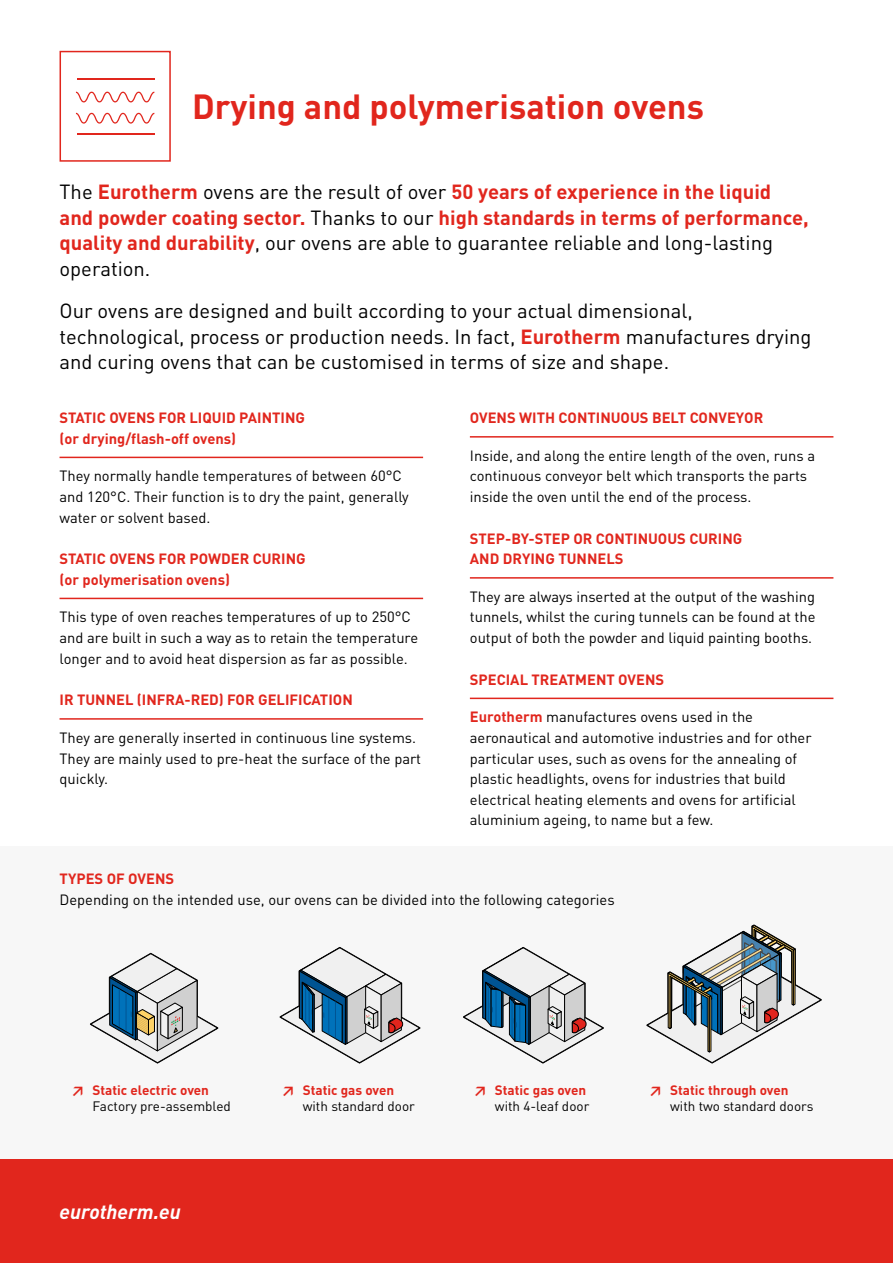
<style>
.page{position:relative;width:893px;height:1263px;background:#fff}
.page>*{position:absolute;margin:0;border:0;box-sizing:border-box;transform-origin:0 0}
.t1{font:700 34.5px "DIN Pro";color:#e1261d}
.t2{font:700 20.25px/25.5px "DIN Pro";color:#e1261d}
.t3{font:20.25px/25.5px "DIN Pro";color:#000}
.t4{font:italic 700 20.25px "DIN Pro";color:#fff}
.t5{font:14.7px/20.5px "DIN Pro";color:#000}
.t6{font:700 14.7px/20.5px "DIN Pro";color:#e1261d}
.t7{font:13.5px "DIN Pro";color:#000}
.t8{font:700 13.5px "DIN Pro";color:#e1261d}
.s1{font-weight:400;color:#000}
.s2{font-weight:700;color:#e1261d}
</style>
<div class="page">
<div style="left:0;top:846px;width:893px;height:417px;background:#f7f7f7"></div>
<div style="left:0;top:1159px;width:893px;height:104px;background:#e1261d"></div>
<svg style="left:90px;top:953px;width:128px;height:110px"></svg>
<svg style="left:280px;top:947px;width:140px;height:116px"></svg>
<svg style="left:463px;top:947px;width:141px;height:116px"></svg>
<svg style="left:646px;top:924px;width:176px;height:139px"></svg>
<hr style="left:470px;top:436px;width:363px;height:2px;background:#e1261d">
<hr style="left:470px;top:577px;width:363px;height:2px;background:#e1261d">
<hr style="left:470px;top:698px;width:363px;height:1px;background:#e1261d">
<hr style="left:60px;top:457px;width:363px;height:1px;background:#e1261d">
<hr style="left:60px;top:598px;width:363px;height:1px;background:#e1261d">
<hr style="left:60px;top:718px;width:363px;height:2px;background:#e1261d">
<svg style="left:76px;top:92px;width:78px;height:10px"></svg>
<svg style="left:76px;top:113px;width:78px;height:11px"></svg>
<hr style="left:77px;top:78px;width:77px;height:1px;background:#e1261d">
<hr style="left:77px;top:133px;width:77px;height:1px;background:#e1261d">
<div style="left:60px;top:51px;width:111px;height:111px;border:2px solid #e1261d"></div>
<h1 class="t1" style="left:192px;top:77px;width:513px">Drying and polymerisation ovens</h1>
<p class="t2" style="left:60px;top:177px;width:751px"><span class="s1">The</span> Eurotherm <span class="s1">ovens are the result of over</span> 50 years of experience in the liquid and powder coating sector. <span class="s1">Thanks to our</span> high standards in terms of performance, quality and durability<span class="s1">, our ovens are able to guarantee reliable and long-lasting operation.</span></p>
<h2 class="t3" style="left:60px;top:296px;width:753px">Our ovens are designed and built according to your actual dimensional, technological, process or production needs. In fact, <span class="s2">Eurotherm</span> manufactures drying and curing ovens that can be customised in terms of size and shape.</h2>
<p class="t6" style="left:60px;top:406px;width:247px">STATIC OVENS FOR LIQUID PAINTING (or drying/flash-off ovens)</p>
<p class="t5" style="left:60px;top:464px;width:351px">They normally handle temperatures of between 60°C and 120°C. Their function is to dry the paint, generally water or solvent based.</p>
<p class="t6" style="left:60px;top:547px;width:248px">STATIC OVENS FOR POWDER CURING (or polymerisation ovens)</p>
<p class="t5" style="left:60px;top:605px;width:360px">This type of oven reaches temperatures of up to 250°C and are built in such a way as to retain the temperature longer and to avoid heat dispersion as far as possible.</p>
<p class="t6" style="left:60px;top:688px;width:295px">IR TUNNEL (INFRA-RED) FOR GELIFICATION</p>
<p class="t5" style="left:60px;top:726px;width:363px">They are generally inserted in continuous line systems.<br>They are mainly used to pre-heat the surface of the part quickly.</p>
<p class="t6" style="left:470px;top:406px;width:295px">OVENS WITH CONTINUOUS BELT CONVEYOR</p>
<p class="t5" style="left:470px;top:444px;width:347px">Inside, and along the entire length of the oven, runs a continuous conveyor belt which transports the parts inside the oven until the end of the process.</p>
<p class="t6" style="left:470px;top:526px;width:274px">STEP-BY-STEP OR CONTINUOUS CURING<br>AND DRYING TUNNELS</p>
<p class="t5" style="left:470px;top:585px;width:347px;text-align:justify">They are always inserted at the output of the washing tunnels, whilst the curing tunnels can be found at the output of both the powder and liquid painting booths.</p>
<p class="t6" style="left:470px;top:667px;width:196px">SPECIAL TREATMENT OVENS</p>
<p class="t5" style="left:470px;top:705px;width:343px"><span class="s2">Eurotherm</span> manufactures ovens used in the aeronautical and automotive industries and for other particular uses, such as ovens for the annealing of plastic headlights, ovens for industries that build electrical heating elements and ovens for artificial aluminium ageing, to name but a few.</p>
<p class="t6" style="left:60px;top:867px;width:116px">TYPES OF OVENS</p>
<p class="t5" style="left:60px;top:888px;width:557px">Depending on the intended use, our ovens can be divided into the following categories</p>
<p class="t8" style="left:71px;top:1079px;width:139px">↗ Static electric oven</p>
<p class="t7" style="left:92px;top:1096px;width:140px">Factory pre-assembled</p>
<h2 class="t4" style="left:60px;top:1194px;width:123px">eurotherm.eu</h2>
<p class="t8" style="left:282px;top:1079px;width:114px">↗ Static gas oven</p>
<p class="t7" style="left:303px;top:1096px;width:114px">with standard door</p>
<p class="t8" style="left:474px;top:1079px;width:114px">↗ Static gas oven</p>
<p class="t7" style="left:495px;top:1096px;width:96px">with 4-leaf door</p>
<p class="t8" style="left:649px;top:1079px;width:141px">↗ Static through oven</p>
<p class="t7" style="left:670px;top:1096px;width:145px">with two standard doors</p>
</div>
